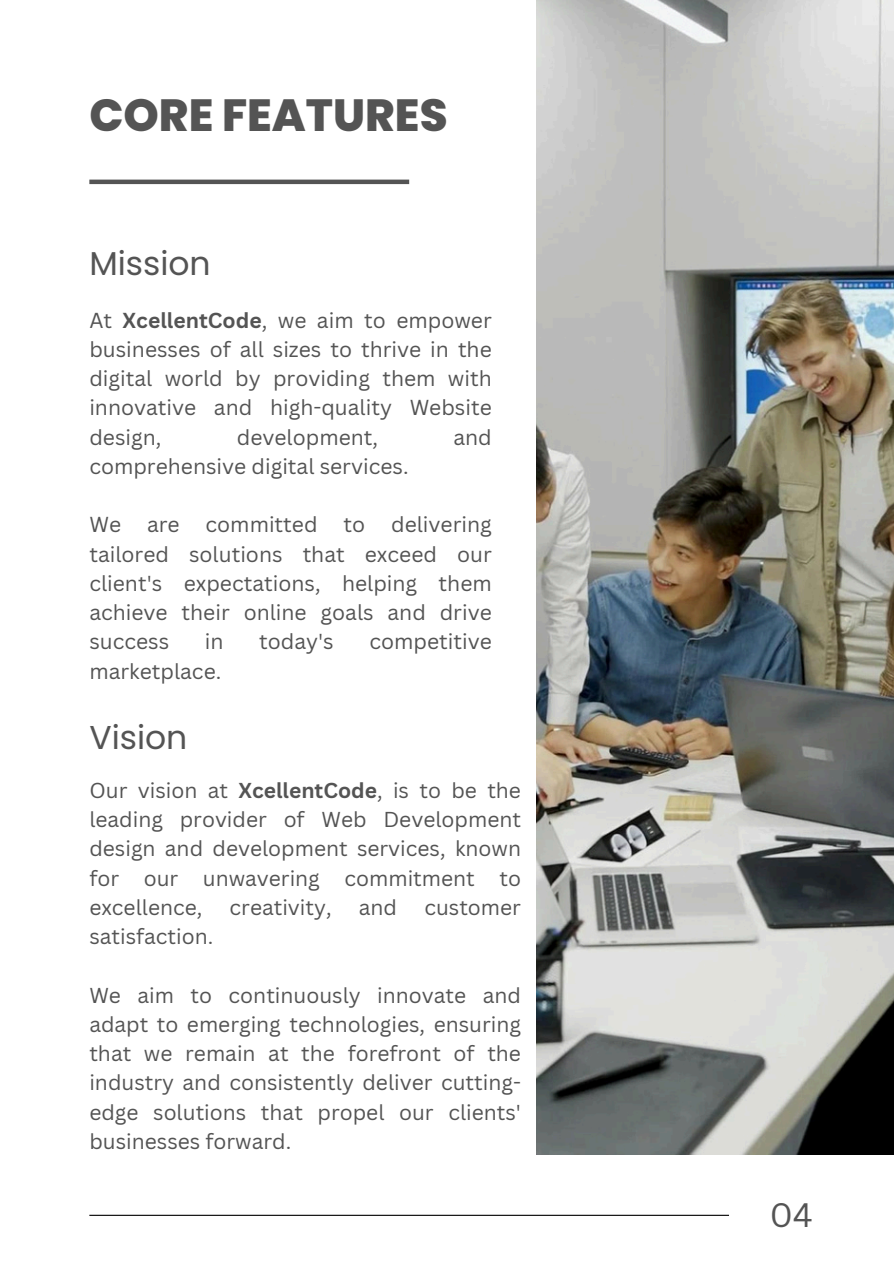
<style>
.page{position:relative;width:894px;height:1264px;background:#fff}
.page>*{position:absolute;margin:0;border:0;box-sizing:border-box;transform-origin:0 0}
.t1{font:800 45px "Poppins";color:#545454}
.t2{font:33px "Poppins";color:#545454}
.t3{font:33px "Canva Sans";color:#545454}
.t4{font:21px/29.2px "Canva Sans";color:#545454;text-align:justify}
.s1{font-weight:700}
</style>
<div class="page">
<hr style="left:89px;top:1214px;width:639px;height:1px;background:#000">
<hr style="left:89px;top:180px;width:320px;height:4px;background:#545454">
<img style="left:536px;top:0;width:357px;height:1154px">
<h1 class="t1" style="left:89px;top:84px;width:359px">CORE FEATURES</h1>
<p class="t2" style="left:89px;top:240px;width:123px">Mission</p>
<h2 class="t4" style="left:89px;top:305px;width:404px">At <span class="s1">XcellentCode</span>, we aim to empower businesses of all sizes to thrive in the digital world by providing them with innovative and high-quality Website design,</h2>
<h2 class="t4" style="left:237px;top:422px;width:143px">development,</h2>
<h2 class="t4" style="left:453px;top:422px;width:40px">and</h2>
<h2 class="t4" style="left:89px;top:451px;width:320px">comprehensive digital services.</h2>
<p class="t4" style="left:89px;top:509px;width:404px">We are committed to delivering tailored solutions that exceed our client's expectations, helping them achieve their online goals and drive success</p>
<p class="t4" style="left:205px;top:626px;width:20px">in</p>
<p class="t4" style="left:259px;top:626px;width:76px">today's</p>
<p class="t4" style="left:369px;top:626px;width:124px">competitive</p>
<p class="t4" style="left:89px;top:656px;width:133px">marketplace.</p>
<p class="t2" style="left:89px;top:714px;width:99px">Vision</p>
<p class="t4" style="left:89px;top:775px;width:433px">Our vision at <span class="s1">XcellentCode</span>, is to be the leading provider of Web Development design and development services, known for our unwavering commitment to excellence,</p>
<p class="t4" style="left:229px;top:892px;width:104px">creativity,</p>
<p class="t4" style="left:359px;top:892px;width:40px">and</p>
<p class="t4" style="left:424px;top:892px;width:98px">customer</p>
<p class="t4" style="left:89px;top:921px;width:125px">satisfaction.</p>
<h2 class="t4" style="left:89px;top:979px;width:433px">We aim to continuously innovate and adapt to emerging technologies, ensuring that we remain at the forefront of the industry and consistently deliver cutting&shy;edge solutions that propel our clients' businesses forward.</h2>
<p class="t3" style="left:769px;top:1191px;width:45px">04</p>
</div>
